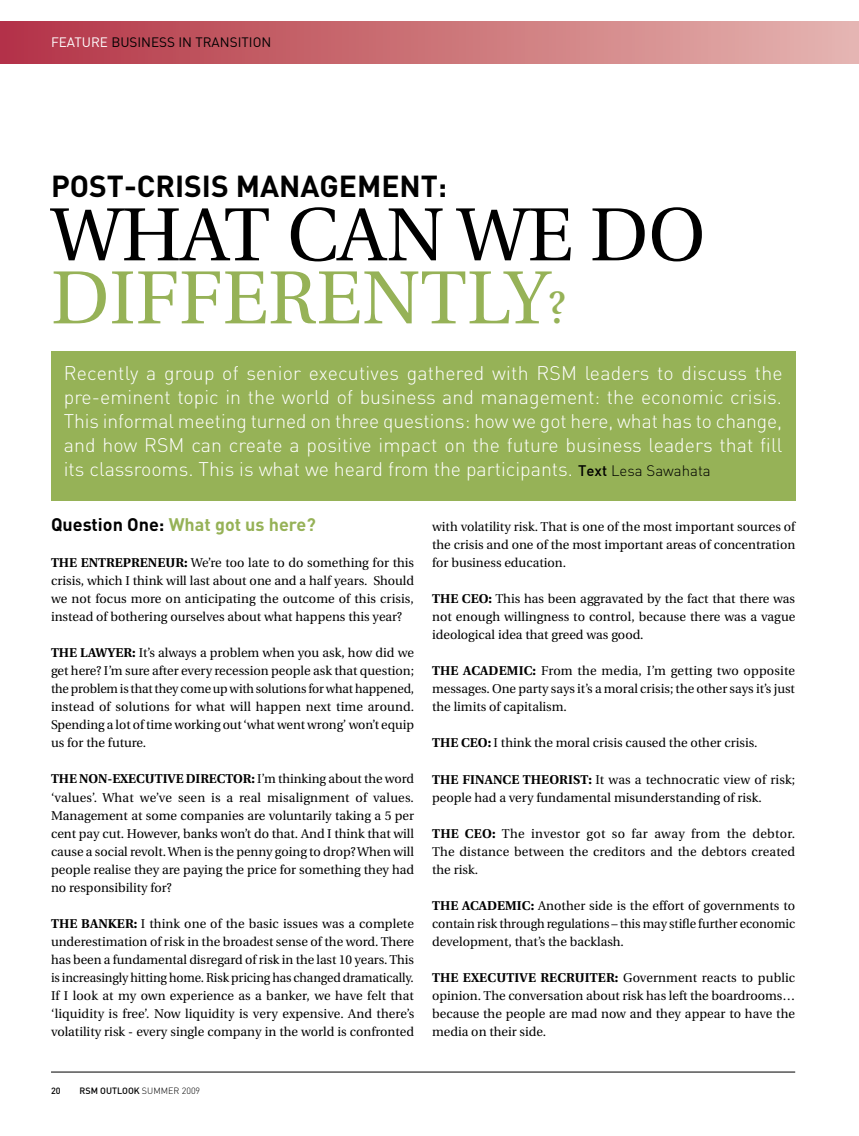
<style>
.page{position:relative;width:859px;height:1136px;background:#fff}
.page>*{position:absolute;margin:0;border:0;box-sizing:border-box;transform-origin:0 0}
.t1{font:75px/63px "Utopia";color:#000}
.t2{font:700 30px "DIN";color:#000}
.t3{font:300 19.5px/24px "DIN";color:#fff;text-align:justify}
.t4{font:700 18px "DIN";color:#96b257}
.t5{font:13.5px "DIN";color:#000}
.t6{font:12.75px/18px "Utopia";color:#000;text-align:justify}
.t7{font:500 9px "DIN";color:#000}
.s1{color:#fff}
.s2{color:#96b257}
.s3{font-size:45px;color:#96b257}
.s4{font-weight:500;font-size:15px;color:#000}
.s5{font-size:15px;color:#000}
.s6{color:#000}
.s7{font-weight:700}
.s8{font-weight:300}
</style>
<div class="page">
<hr style="left:51px;top:1071px;width:744px;height:1px;background:#000">
<div style="left:51px;top:351px;width:744px;height:149px;background:#96b257"></div>
<div style="left:0;top:21px;width:859px;height:43px;background:linear-gradient(to right,#b33344,#e5b4af)"></div>
<p class="t5" style="left:51px;top:34px;width:222px"><span class="s1">FEATURE</span> BUSINESS IN TRANSITION</p>
<h2 class="t2" style="left:51px;top:167px;width:398px">POST-CRISIS MANAGEMENT:</h2>
<h1 class="t1" style="left:51px;top:205px;width:656px">WHAT CAN WE DO<br><span class="s2">DIFFERENTLY</span><span class="s3">?</span></h1>
<p class="t3" style="left:64px;top:360px;width:720px">Recently a group of senior executives gathered with RSM leaders to discuss the pre-eminent topic in the world of business and management: the economic crisis.<br>This informal meeting turned on three questions: how we got here, what has to change, and how RSM can create a positive impact on the future business leaders that fill its classrooms. This is what we heard from the participants. <span class="s4">Text</span> <span class="s5">Lesa Sawahata</span></p>
<h3 class="t4" style="left:51px;top:513px;width:266px"><span class="s6">Question One:</span> What got us here?</h3>
<p class="t6" style="left:51px;top:554px;width:365px"><span class="s7">THE ENTREPRENEUR:</span> We’re too late to do something for this crisis, which I think will last about one and a half years. Should we not focus more on anticipating the outcome of this crisis, instead of bothering ourselves about what happens this year?</p>
<p class="t6" style="left:51px;top:644px;width:365px"><span class="s7">THE LAWYER:</span> It’s always a problem when you ask, how did we get here? I’m sure after every recession people ask that question; the problem is that they come up with solutions for what happened, instead of solutions for what will happen next time around.<br>Spending a lot of time working out ‘what went wrong’ won’t equip us for the future.</p>
<p class="t6" style="left:51px;top:770px;width:365px"><span class="s7">THE NON-EXECUTIVE DIRECTOR:</span> I’m thinking about the word ‘values’. What we’ve seen is a real misalignment of values.<br>Management at some companies are voluntarily taking a 5 per cent pay cut. However, banks won’t do that. And I think that will cause a social revolt. When is the penny going to drop? When will people realise they are paying the price for something they had no responsibility for?</p>
<p class="t6" style="left:51px;top:914px;width:365px"><span class="s7">THE BANKER:</span> I think one of the basic issues was a complete underestimation of risk in the broadest sense of the word. There has been a fundamental disregard of risk in the last 10 years. This is increasingly hitting home. Risk pricing has changed dramatically.<br>If I look at my own experience as a banker, we have felt that ‘liquidity is free’. Now liquidity is very expensive. And there’s volatility risk - every single company in the world is confronted</p>
<p class="t6" style="left:432px;top:518px;width:365px">with volatility risk. That is one of the most important sources of the crisis and one of the most important areas of concentration for business education.</p>
<p class="t6" style="left:432px;top:590px;width:365px"><span class="s7">THE CEO:</span> This has been aggravated by the fact that there was not enough willingness to control, because there was a vague ideological idea that greed was good.</p>
<p class="t6" style="left:432px;top:662px;width:364px"><span class="s7">THE ACADEMIC:</span> From the media, I’m getting two opposite messages. One party says it’s a moral crisis; the other says it’s just the limits of capitalism.</p>
<p class="t6" style="left:432px;top:734px;width:327px"><span class="s7">THE CEO:</span> I think the moral crisis caused the other crisis.</p>
<p class="t6" style="left:432px;top:770px;width:365px"><span class="s7">THE FINANCE THEORIST:</span> It was a technocratic view of risk; people had a very fundamental misunderstanding of risk.</p>
<p class="t6" style="left:432px;top:824px;width:365px"><span class="s7">THE CEO:</span> The investor got so far away from the debtor.<br>The distance between the creditors and the debtors created the risk.</p>
<p class="t6" style="left:432px;top:896px;width:365px"><span class="s7">THE ACADEMIC:</span> Another side is the effort of governments to contain risk through regulations – this may stifle further economic development, that’s the backlash.</p>
<p class="t6" style="left:432px;top:968px;width:365px"><span class="s7">THE EXECUTIVE RECRUITER:</span> Government reacts to public opinion. The conversation about risk has left the boardrooms… because the people are mad now and they appear to have the media on their side.</p>
<p class="t7" style="left:51px;top:1084px;width:11px">20</p>
<p class="t7" style="left:80px;top:1084px;width:122px">RSM OUTLOOK <span class="s8">SUMMER 2009</span></p>
</div>
